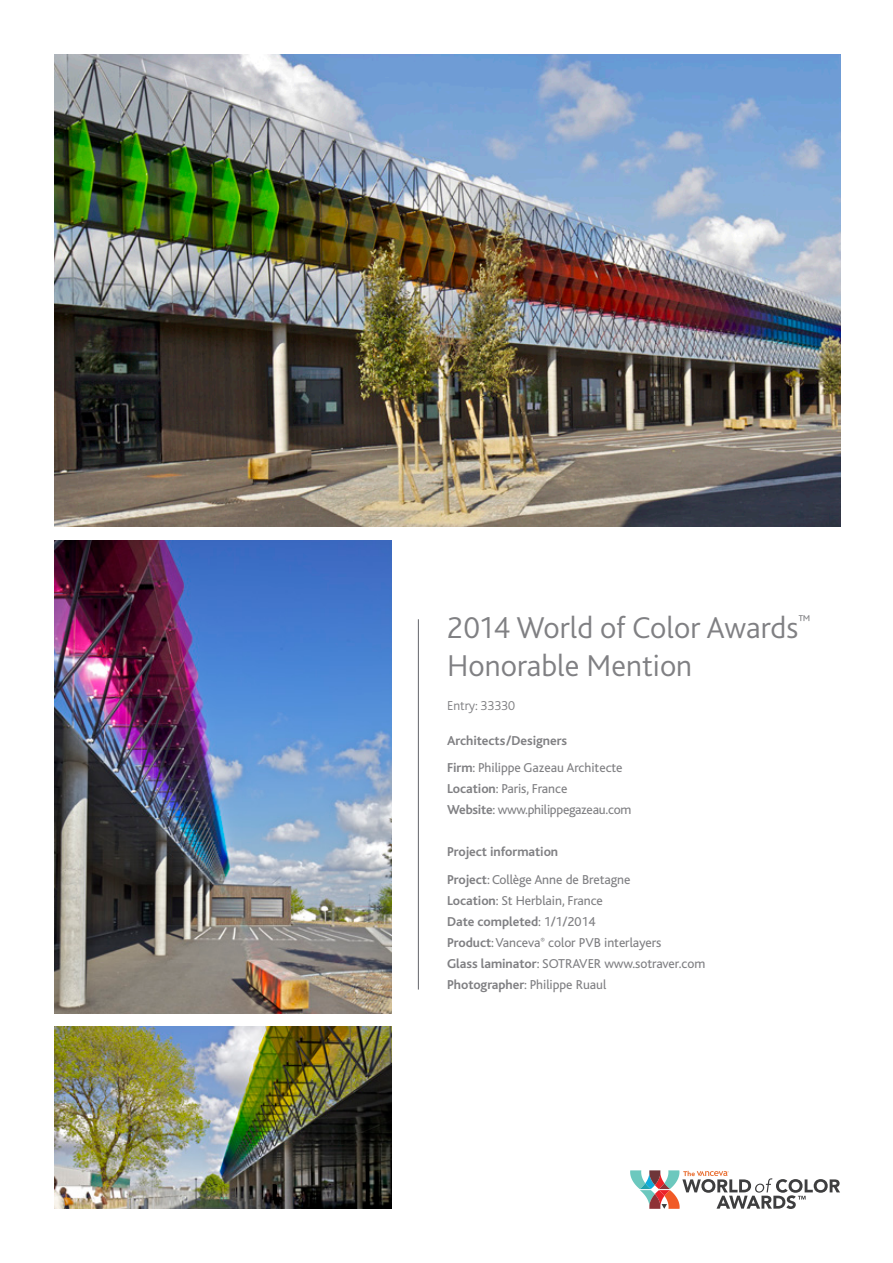
<style>
.page{position:relative;width:893px;height:1263px;background:#fff}
.page>*{position:absolute;margin:0;border:0;box-sizing:border-box;transform-origin:0 0}
.t1{font:300 31.5px/37.5px "Bliss Pro";color:#808083}
.SubHeads{font:13.5px "Bliss";letter-spacing:-.005em;color:#808083}
.SubHeads-2{font:700 13.5px "Bliss";letter-spacing:-.005em;color:#808083}
.Lifecycle_Headlin{font:300 13.5px "Bliss";letter-spacing:-.005em;color:#808083}
.s1{font-weight:700}
.s2{font-weight:400}
</style>
<div class="page">
<svg style="left:630px;top:1170px;width:210px;height:39px"></svg>
<hr style="left:418px;top:619px;width:1px;height:370px;background:#64656a">
<img style="left:54px;top:54px;width:786px;height:472px">
<img style="left:54px;top:541px;width:338px;height:472px">
<img style="left:54px;top:1026px;width:338px;height:183px">
<p class="t1" style="left:447px;top:608px;width:365px">2014 World of Color Awards<sup>™<br></sup>Honorable Mention</p>
<p class="Lifecycle_Headlin" style="left:447px;top:698px;width:69px">Entry: 33330</p>
<p class="SubHeads-2" style="left:447px;top:733px;width:121px">Architects/Designers</p>
<p class="SubHeads" style="left:447px;top:761px;width:177px"><span class="s1">Firm</span>: Philippe Gazeau Architecte</p>
<p class="SubHeads" style="left:447px;top:782px;width:122px"><span class="s1">Location</span>: Paris, France</p>
<p class="SubHeads" style="left:447px;top:803px;width:186px"><span class="s1">Website</span>: www.philippegazeau.com</p>
<p class="SubHeads-2" style="left:447px;top:845px;width:113px">Project information</p>
<p class="SubHeads" style="left:447px;top:872px;width:185px"><span class="s1">Project</span>: Collège Anne de Bretagne</p>
<p class="SubHeads" style="left:447px;top:893px;width:157px"><span class="s1">Location</span>: St Herblain, France</p>
<p class="SubHeads-2" style="left:447px;top:915px;width:150px">Date completed<span class="s2">: 1/1/2014</span></p>
<p class="SubHeads" style="left:447px;top:935px;width:216px"><span class="s1">Product</span>: Vanceva<sup>®</sup> color PVB interlayers</p>
<p class="SubHeads" style="left:447px;top:956px;width:260px"><span class="s1">Glass laminator</span>: SOTRAVER www.sotraver.com</p>
<p class="SubHeads" style="left:447px;top:977px;width:161px"><span class="s1">Photographer</span>: Philippe Ruaul</p>
</div>
